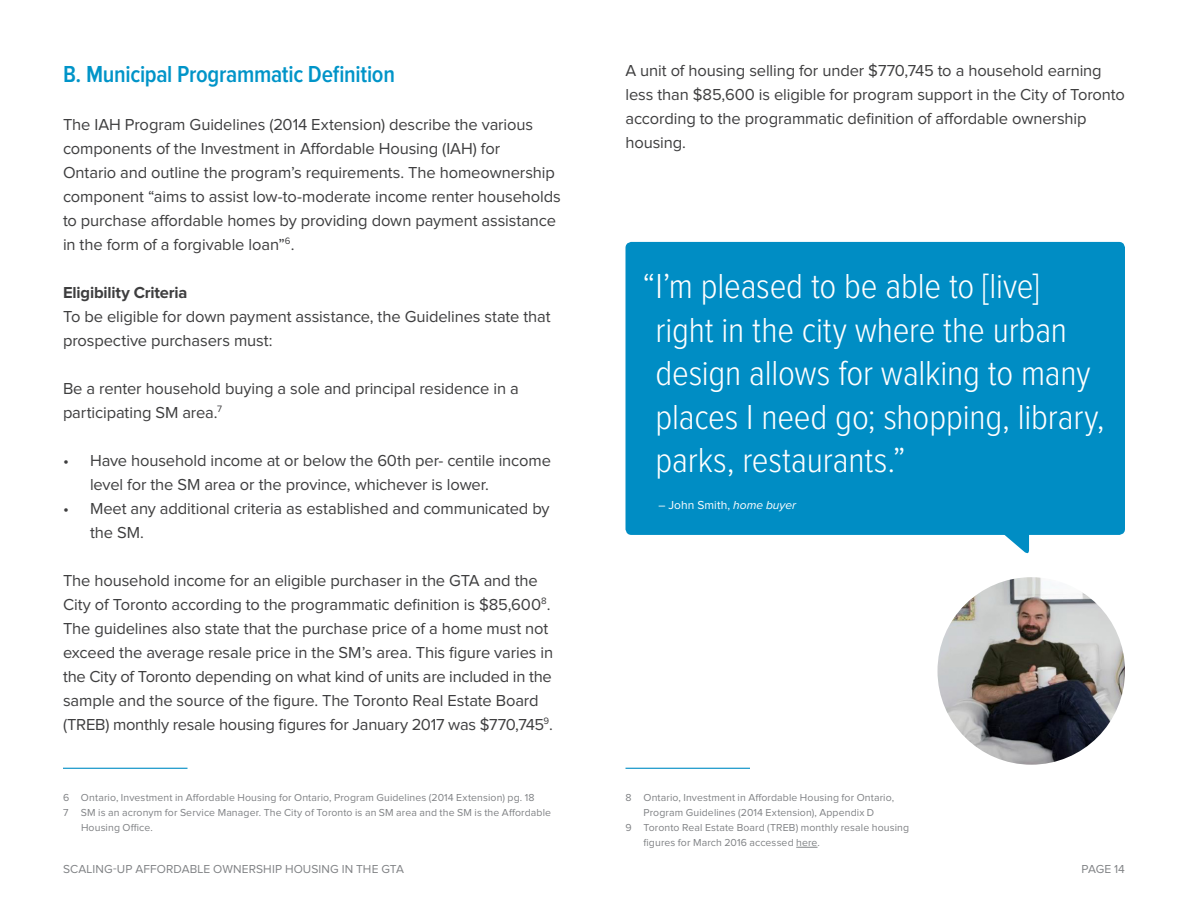
<style>
.page{position:relative;width:1188px;height:918px;background:#fff}
.page>*{position:absolute;margin:0;border:0;box-sizing:border-box;transform-origin:0 0}
.t1{font:300 36px/43.5px "Proxima Nova Cond";letter-spacing:-.005em;color:#fff}
.t2{font:600 24px "Proxima Nova Cond";letter-spacing:-.015em;color:#0094c8}
.t3{font:16.5px/24px "Proxima Nova";letter-spacing:-.01em;color:#3e3e3f}
.t4{font:700 16.5px "Proxima Nova";letter-spacing:-.01em;color:#3e3e3f}
.t5{font:12px "Proxima Nova";letter-spacing:.01em;color:#808285}
.t6{font:12px "Proxima Nova";letter-spacing:.01em;color:#fff}
.footnotes{font:10.5px/15px "Proxima Nova";letter-spacing:.01em;color:#808285}
.s1{font-style:italic}
</style>
<div class="page">
<svg style="left:796px;top:847px;width:22px;height:1px"></svg>
<hr style="left:626px;top:768px;width:124px;height:1px;background:#008dc4">
<hr style="left:63px;top:768px;width:125px;height:1px;background:#008dc4">
<img style="left:938px;top:577px;width:187px;height:188px;border-radius:94px">
<div style="left:626px;top:242px;width:499px;height:293px;background:#008dc4;border-radius:6px"></div>
<svg style="left:1003px;top:534px;width:26px;height:20px"></svg>
<p class="t2" style="left:63px;top:61px;width:334px">B. Municipal Programmatic Definition</p>
<p class="t3" style="left:63px;top:113px;width:499px">The IAH Program Guidelines (2014 Extension) describe the various components of the Investment in Affordable Housing (IAH) for<br>Ontario and outline the program’s requirements. The homeownership component “aims to assist low-to-moderate income renter households to purchase affordable homes by providing down payment assistance in the form of a forgivable loan”<sup>6</sup>.</p>
<p class="t4" style="left:63px;top:283px;width:126px">Eligibility Criteria</p>
<p class="t3" style="left:63px;top:305px;width:489px">To be eligible for down payment assistance, the Guidelines state that prospective purchasers must:</p>
<p class="t3" style="left:63px;top:377px;width:457px">Be a renter household buying a sole and principal residence in a participating SM area.<sup>7</sup></p>
<p class="t3" style="left:90px;top:449px;width:462px;text-indent:-27px">• Have household income at or below the 60th per- centile income level for the SM area or the province, whichever is lower.</p>
<p class="t3" style="left:90px;top:497px;width:461px;text-indent:-27px">• Meet any additional criteria as established and communicated by the SM.</p>
<p class="t3" style="left:63px;top:569px;width:492px">The household income for an eligible purchaser in the GTA and the City of Toronto according to the programmatic definition is $85,600<sup>8</sup>.<br>The guidelines also state that the purchase price of a home must not exceed the average resale price in the SM’s area. This figure varies in the City of Toronto depending on what kind of units are included in the sample and the source of the figure. The Toronto Real Estate Board (TREB) monthly resale housing figures for January 2017 was $770,745<sup>9</sup>.</p>
<p class="footnotes" style="left:63px;top:790px;width:473px">6 Ontario, Investment in Affordable Housing for Ontario, Program Guidelines (2014 Extension) pg. 18</p>
<p class="footnotes" style="left:81px;top:805px;width:472px;text-indent:-18px">7 SM is an acronym for Service Manager. The City of Toronto is an SM area and the SM is the Affordable<br>Housing Office.</p>
<p class="t3" style="left:626px;top:59px;width:501px">A unit of housing selling for under $770,745 to a household earning less than $85,600 is eligible for program support in the City of Toronto according to the programmatic definition of affordable ownership housing.</p>
<p class="t1" style="left:656px;top:265px;width:451px;text-indent:-13px">“I’m pleased to be able to [live] right in the city where the urban design allows for walking to many places I need go; shopping, library, parks, restaurants.”</p>
<p class="t6" style="left:658px;top:499px;width:139px">– John Smith, <span class="s1">home buyer</span></p>
<p class="footnotes" style="left:626px;top:790px;width:270px;text-align:center">8 Ontario, Investment in Affordable Housing for Ontario,<br>Program Guidelines (2014 Extension), Appendix D</p>
<p class="footnotes" style="left:644px;top:820px;width:267px;text-indent:-18px">9 Toronto Real Estate Board (TREB) monthly resale housing figures for March 2016 accessed here.</p>
<p class="t5" style="left:63px;top:864px;width:342px">SCALING-UP AFFORDABLE OWNERSHIP HOUSING IN THE GTA</p>
<p class="t5" style="left:1081px;top:864px;width:45px">PAGE 14</p>
</div>
